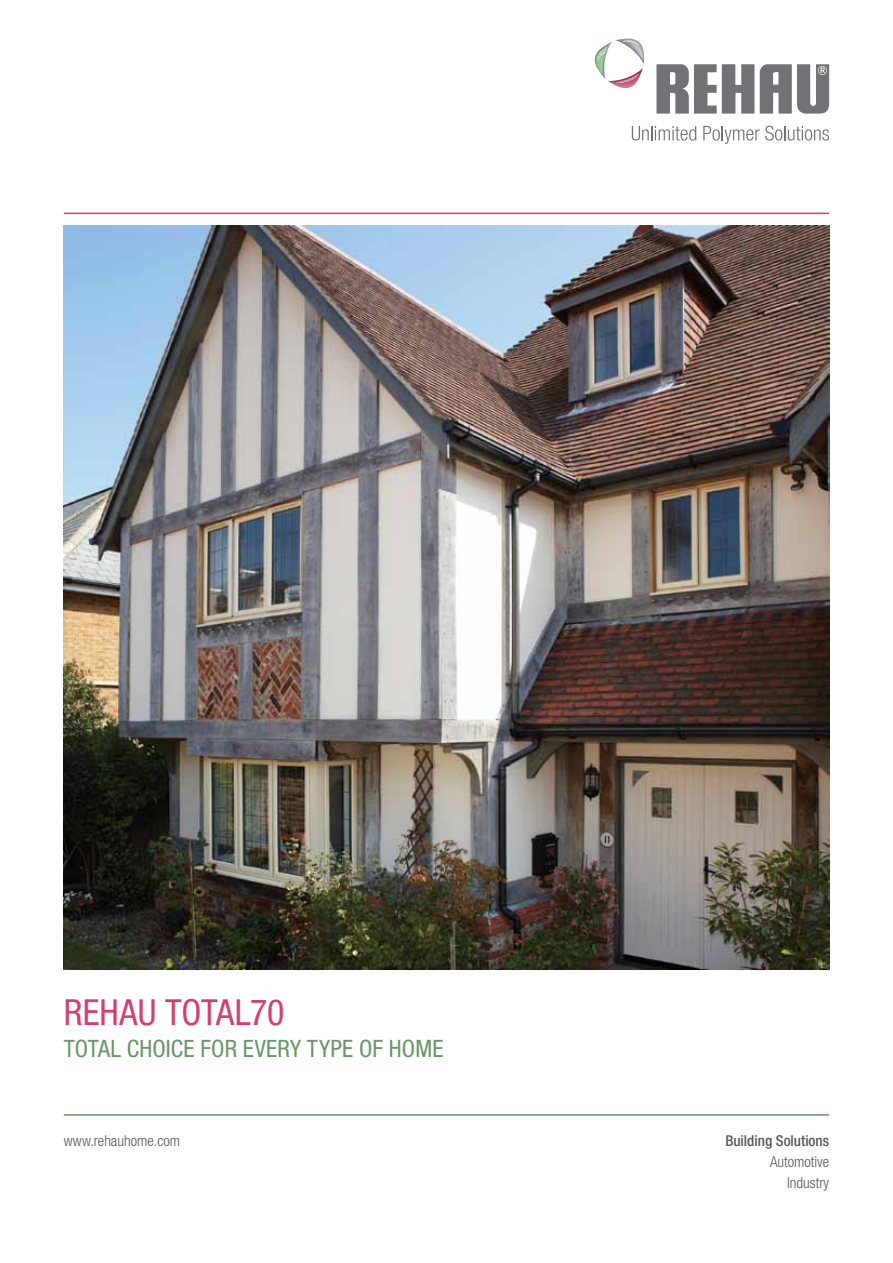
<style>
.page{position:relative;width:893px;height:1263px;background:#fff}
.page>*{position:absolute;margin:0;border:0;box-sizing:border-box;transform-origin:0 0}
.t1{font:condensed 36px "Helvetica Neue LTW1 G";letter-spacing:-.005em;color:#d13f76}
.t2{font:condensed 24px "Helvetica Neue LTW1 G";letter-spacing:.005em;color:#699667}
.t3{font:300 condensed 15px/21px "Helvetica Neue LTW1 G";color:#58595b;text-align:right}
.t4{font:500 condensed 15px "Helvetica Neue LTW1 G";color:#58595b}
</style>
<div class="page">
<svg style="left:632px;top:126px;width:64px;height:15px"></svg>
<svg style="left:703px;top:126px;width:126px;height:18px"></svg>
<svg style="left:656px;top:64px;width:98px;height:50px"></svg>
<svg style="left:760px;top:64px;width:69px;height:50px"></svg>
<svg style="left:595px;top:39px;width:49px;height:49px"></svg>
<img style="left:597px;top:47px;width:10px;height:15px">
<img style="left:616px;top:74px;width:23px;height:9px">
<img style="left:622px;top:41px;width:17px;height:4px">
<hr style="left:64px;top:213px;width:765px;height:1px;background:#d13f76">
<hr style="left:64px;top:1114px;width:765px;height:2px;background:#699667">
<img style="left:64px;top:225px;width:765px;height:744px">
<h1 class="t1" style="left:64px;top:991px;width:222px">REHAU TOTAL70</h1>
<h2 class="t2" style="left:64px;top:1034px;width:379px">TOTAL CHOICE FOR EVERY TYPE OF HOME</h2>
<p class="t3" style="left:64px;top:1130px;width:118px">www.rehauhome.com</p>
<p class="t4" style="left:725px;top:1132px;width:105px">Building Solutions</p>
<p class="t3" style="left:770px;top:1151px;width:61px">Automotive<br>Industry</p>
</div>
